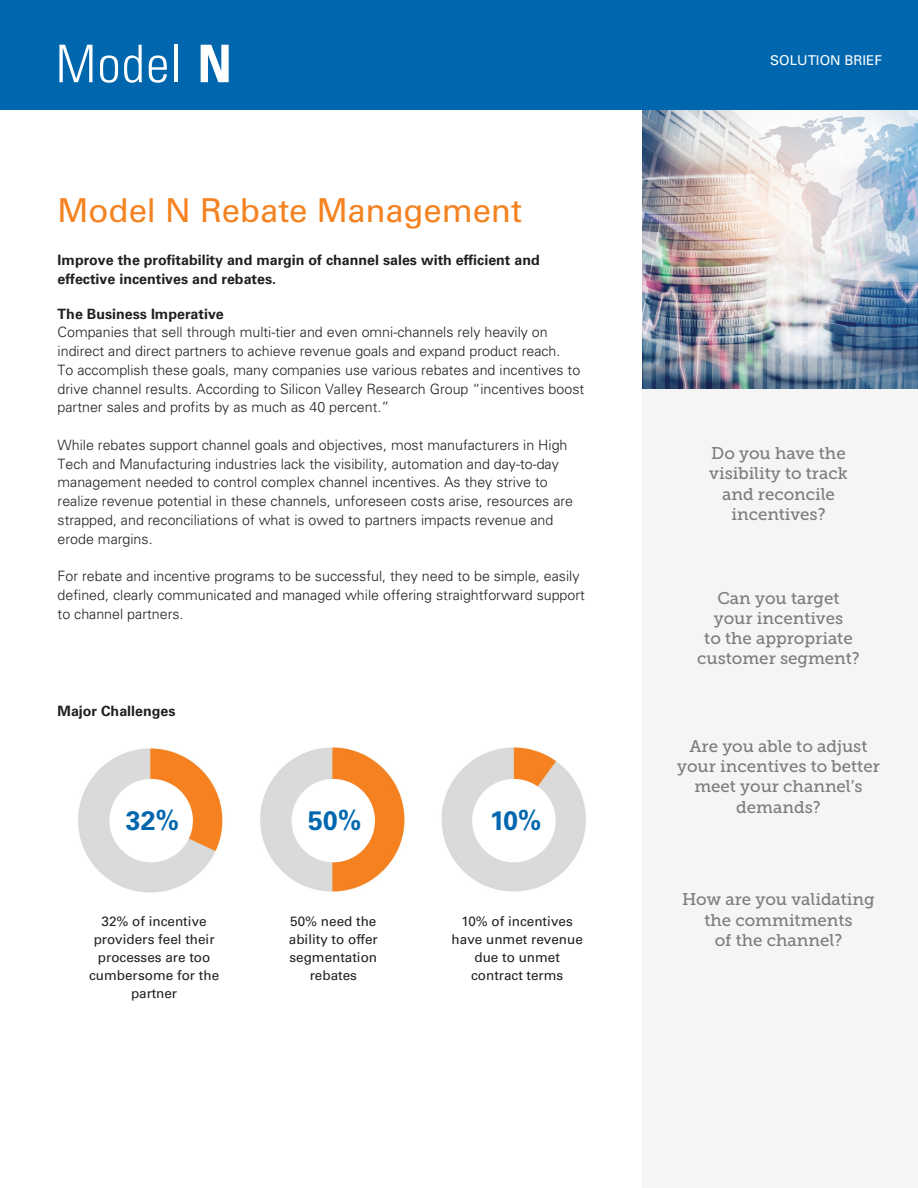
<style>
.page{position:relative;width:918px;height:1188px;background:#fff}
.page>*{position:absolute;margin:0;border:0;box-sizing:border-box;transform-origin:0 0}
.t1{font:33px "Univers LT Std";letter-spacing:-.005em;color:#f48220}
.t2{font:700 26.7px "Univers LT Std";color:#0067af}
.t3{font:16.8px/20.2px "Museo Slab 500";color:#7f7b7b;text-align:center}
.t4{font:300 14.25px/18.8px "Univers LT Std";color:#231f20}
.t5{font:700 14.25px/19.5px "Univers LT Std";color:#231f20}
.t6{font:13.5px/18px "Univers LT Std";color:#231f20;text-align:center}
.t7{font:13.5px "Univers LT Std";color:#fff}
</style>
<div class="page">
<img style="left:441px;top:747px;width:145px;height:145px">
<img style="left:78px;top:748px;width:145px;height:145px">
<img style="left:260px;top:747px;width:145px;height:145px">
<div style="left:110px;top:779px;width:83px;height:83px;background:#fff;border-radius:50%"></div>
<div style="left:292px;top:779px;width:83px;height:83px;background:#fff;border-radius:50%"></div>
<div style="left:472px;top:779px;width:84px;height:83px;background:#fff;border-radius:50%"></div>
<div style="left:643px;top:118px;width:275px;height:1070px;background:#f5f5f6"></div>
<img style="left:643px;top:110px;width:275px;height:279px">
<div style="left:0;top:0;width:918px;height:110px;background:#0067af"></div>
<svg style="left:59px;top:45px;width:33px;height:37px"></svg>
<svg style="left:100px;top:55px;width:18px;height:28px"></svg>
<svg style="left:124px;top:45px;width:18px;height:38px"></svg>
<svg style="left:149px;top:55px;width:18px;height:28px"></svg>
<hr style="left:175px;top:45px;width:3px;height:37px;background:#fff">
<svg style="left:201px;top:45px;width:28px;height:37px"></svg>
<h1 class="t1" style="left:58px;top:191px;width:466px">Model N Rebate Management</h1>
<p class="t5" style="left:58px;top:250px;width:484px">Improve the profitability and margin of channel sales with efficient and effective incentives and rebates.</p>
<p class="t5" style="left:58px;top:304px;width:168px">The Business Imperative</p>
<p class="t4" style="left:58px;top:323px;width:528px">Companies that sell through multi-tier and even omni-channels rely heavily on indirect and direct partners to achieve revenue goals and expand product reach.<br>To accomplish these goals, many companies use various rebates and incentives to drive channel results. According to Silicon Valley Research Group “incentives boost partner sales and profits by as much as 40 percent.”</p>
<p class="t4" style="left:58px;top:436px;width:517px">While rebates support channel goals and objectives, most manufacturers in High Tech and Manufacturing industries lack the visibility, automation and day-to-day management needed to control complex channel incentives. As they strive to realize revenue potential in these channels, unforeseen costs arise, resources are strapped, and reconciliations of what is owed to partners impacts revenue and erode margins.</p>
<p class="t4" style="left:58px;top:567px;width:529px">For rebate and incentive programs to be successful, they need to be simple, easily defined, clearly communicated and managed while offering straightforward support to channel partners.</p>
<p class="t5" style="left:58px;top:702px;width:119px">Major Challenges</p>
<h2 class="t2" style="left:126px;top:805px;width:55px">32%</h2>
<h2 class="t2" style="left:308px;top:805px;width:55px">50%</h2>
<h2 class="t2" style="left:490px;top:805px;width:53px">10%</h2>
<p class="t6" style="left:89px;top:912px;width:132px">32% of incentive providers feel their processes are too cumbersome for the partner</p>
<p class="t6" style="left:289px;top:912px;width:90px">50% need the ability to offer segmentation rebates</p>
<p class="t6" style="left:452px;top:912px;width:133px">10% of incentives have unmet revenue due to unmet contract terms</p>
<p class="t7" style="left:770px;top:52px;width:113px">SOLUTION BRIEF</p>
<p class="t3" style="left:709px;top:443px;width:140px">Do you have the visibility to track and reconcile incentives?</p>
<p class="t3" style="left:697px;top:588px;width:164px">Can you target your incentives<br>to the appropriate customer segment?</p>
<p class="t3" style="left:677px;top:736px;width:204px">Are you able to adjust your incentives to better meet your channel’s demands?</p>
<p class="t3" style="left:682px;top:890px;width:194px">How are you validating the commitments<br>of the channel?</p>
</div>
